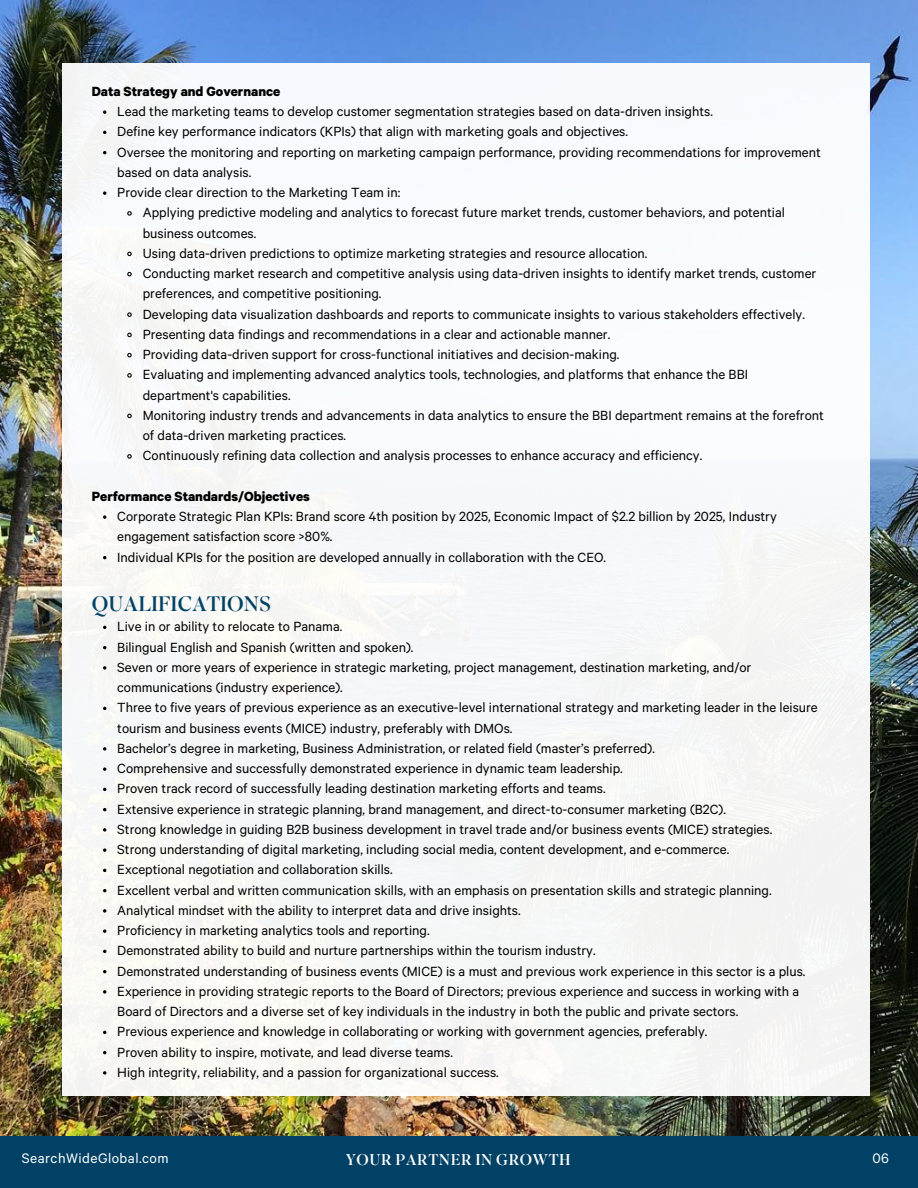
<style>
.page{position:relative;width:918px;height:1188px;background:#fff}
.page>*{position:absolute;margin:0;border:0;box-sizing:border-box;transform-origin:0 0}
.t1{font:21px "Superior Title";color:#004165}
.t2{font:15.6px "Calibre";letter-spacing:.03em;color:#fff}
.t3{font:15.6px "Superior Title";letter-spacing:.03em;color:#fff}
.t4{font:15px/20.2px "Calibre";color:#000}
.t5{font:700 15px "Calibre";color:#000}
</style>
<div class="page">
<img style="left:0;top:0;width:918px;height:1136px">
<div style="left:0;top:1136px;width:918px;height:52px;background:#004165"></div>
<div style="left:62px;top:64px;width:808px;height:1032px;background:#f7f9f9"></div>
<svg style="left:103px;top:110px;width:3px;height:4px"></svg>
<svg style="left:103px;top:191px;width:3px;height:4px"></svg>
<svg style="left:127px;top:211px;width:5px;height:5px"></svg>
<svg style="left:127px;top:251px;width:5px;height:6px"></svg>
<svg style="left:127px;top:271px;width:5px;height:6px"></svg>
<svg style="left:127px;top:312px;width:5px;height:5px"></svg>
<svg style="left:127px;top:332px;width:5px;height:6px"></svg>
<svg style="left:127px;top:352px;width:5px;height:6px"></svg>
<svg style="left:127px;top:373px;width:5px;height:5px"></svg>
<svg style="left:127px;top:413px;width:5px;height:6px"></svg>
<svg style="left:127px;top:454px;width:5px;height:5px"></svg>
<svg style="left:103px;top:515px;width:3px;height:4px"></svg>
<svg style="left:103px;top:666px;width:3px;height:4px"></svg>
<svg style="left:103px;top:747px;width:3px;height:4px"></svg>
<svg style="left:103px;top:767px;width:3px;height:4px"></svg>
<svg style="left:103px;top:828px;width:3px;height:4px"></svg>
<svg style="left:103px;top:848px;width:3px;height:4px"></svg>
<svg style="left:103px;top:909px;width:3px;height:4px"></svg>
<svg style="left:103px;top:929px;width:3px;height:4px"></svg>
<svg style="left:103px;top:990px;width:3px;height:4px"></svg>
<svg style="left:103px;top:1071px;width:3px;height:4px"></svg>
<p class="t5" style="left:92px;top:85px;width:190px">Data Strategy and Governance</p>
<p class="t4" style="left:117px;top:102px;width:597px">Lead the marketing teams to develop customer segmentation strategies based on data-driven insights.</p>
<p class="t4" style="left:117px;top:122px;width:512px">Define key performance indicators (KPIs) that align with marketing goals and objectives.</p>
<p class="t4" style="left:117px;top:143px;width:705px">Oversee the monitoring and reporting on marketing campaign performance, providing recommendations for improvement based on data analysis.</p>
<p class="t4" style="left:117px;top:183px;width:285px">Provide clear direction to the Marketing Team in:</p>
<p class="t4" style="left:143px;top:203px;width:644px">Applying predictive modeling and analytics to forecast future market trends, customer behaviors, and potential business outcomes.</p>
<p class="t4" style="left:143px;top:244px;width:506px">Using data-driven predictions to optimize marketing strategies and resource allocation.</p>
<p class="t4" style="left:143px;top:264px;width:675px">Conducting market research and competitive analysis using data-driven insights to identify market trends, customer preferences, and competitive positioning.</p>
<p class="t4" style="left:143px;top:305px;width:664px">Developing data visualization dashboards and reports to communicate insights to various stakeholders effectively.</p>
<p class="t4" style="left:143px;top:325px;width:469px">Presenting data findings and recommendations in a clear and actionable manner.</p>
<p class="t4" style="left:143px;top:345px;width:478px">Providing data-driven support for cross-functional initiatives and decision-making.</p>
<p class="t4" style="left:143px;top:365px;width:607px">Evaluating and implementing advanced analytics tools, technologies, and platforms that enhance the BBI department's capabilities.</p>
<p class="t4" style="left:143px;top:406px;width:683px">Monitoring industry trends and advancements in data analytics to ensure the BBI department remains at the forefront of data-driven marketing practices.</p>
<p class="t4" style="left:143px;top:446px;width:561px">Continuously refining data collection and analysis processes to enhance accuracy and efficiency.</p>
<p class="t5" style="left:92px;top:490px;width:220px">Performance Standards/Objectives</p>
<p class="t4" style="left:117px;top:507px;width:661px">Corporate Strategic Plan KPIs: Brand score 4th position by 2025, Economic Impact of $2.2 billion by 2025, Industry engagement satisfaction score &gt;80%.</p>
<p class="t4" style="left:117px;top:548px;width:490px">Individual KPIs for the position are developed annually in collaboration with the CEO.</p>
<p class="t1" style="left:92px;top:590px;width:181px">QUALIFICATIONS</p>
<p class="t4" style="left:117px;top:617px;width:227px">Live in or ability to relocate to Panama.</p>
<p class="t4" style="left:117px;top:638px;width:298px">Bilingual English and Spanish (written and spoken).</p>
<p class="t4" style="left:117px;top:658px;width:636px">Seven or more years of experience in strategic marketing, project management, destination marketing, and/or communications (industry experience).</p>
<p class="t4" style="left:117px;top:698px;width:702px">Three to five years of previous experience as an executive-level international strategy and marketing leader in the leisure tourism and business events (MICE) industry, preferably with DMOs.</p>
<p class="t4" style="left:117px;top:739px;width:539px">Bachelor’s degree in marketing, Business Administration, or related field (master’s preferred).</p>
<p class="t4" style="left:117px;top:759px;width:507px">Comprehensive and successfully demonstrated experience in dynamic team leadership.</p>
<p class="t4" style="left:117px;top:779px;width:490px">Proven track record of successfully leading destination marketing efforts and teams.</p>
<p class="t4" style="left:117px;top:800px;width:610px">Extensive experience in strategic planning, brand management, and direct-to-consumer marketing (B2C).</p>
<p class="t4" style="left:117px;top:820px;width:657px">Strong knowledge in guiding B2B business development in travel trade and/or business events (MICE) strategies.</p>
<p class="t4" style="left:117px;top:840px;width:614px">Strong understanding of digital marketing, including social media, content development, and e-commerce.</p>
<p class="t4" style="left:117px;top:860px;width:277px">Exceptional negotiation and collaboration skills.</p>
<p class="t4" style="left:117px;top:881px;width:656px">Excellent verbal and written communication skills, with an emphasis on presentation skills and strategic planning.</p>
<p class="t4" style="left:117px;top:901px;width:405px">Analytical mindset with the ability to interpret data and drive insights.</p>
<p class="t4" style="left:117px;top:921px;width:314px">Proficiency in marketing analytics tools and reporting.</p>
<p class="t4" style="left:117px;top:941px;width:480px">Demonstrated ability to build and nurture partnerships within the tourism industry.</p>
<p class="t4" style="left:117px;top:962px;width:690px">Demonstrated understanding of business events (MICE) is a must and previous work experience in this sector is a plus.</p>
<p class="t4" style="left:117px;top:982px;width:684px">Experience in providing strategic reports to the Board of Directors; previous experience and success in working with a<br>Board of Directors and a diverse set of key individuals in the industry in both the public and private sectors.</p>
<p class="t4" style="left:117px;top:1022px;width:592px">Previous experience and knowledge in collaborating or working with government agencies, preferably.</p>
<p class="t4" style="left:117px;top:1043px;width:337px">Proven ability to inspire, motivate, and lead diverse teams.</p>
<p class="t4" style="left:117px;top:1063px;width:383px">High integrity, reliability, and a passion for organizational success.</p>
<p class="t2" style="left:22px;top:1151px;width:148px">SearchWideGlobal.com</p>
<p class="t3" style="left:346px;top:1150px;width:226px">YOUR PARTNER IN GROWTH</p>
<p class="t2" style="left:872px;top:1151px;width:18px">06</p>
</div>
